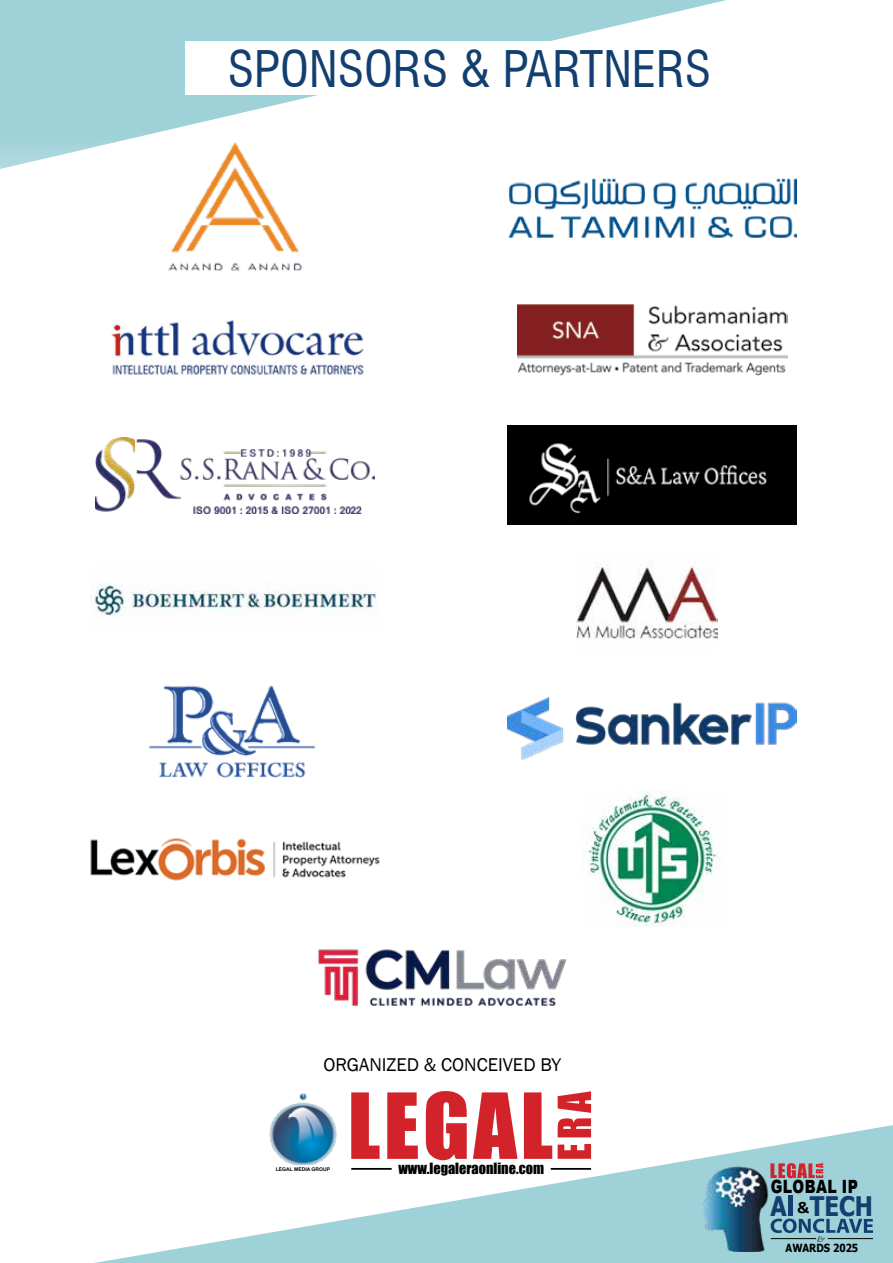
<style>
.page{position:relative;width:893px;height:1263px;background:#fff}
.page>*{position:absolute;margin:0;border:0;box-sizing:border-box;transform-origin:0 0}
.t1{font:condensed 49.2px "Swiss 721 BT";color:#123f70}
.t2{font:700 26.85px "Tahoma";color:#123f70;scale:.88 1}
.t3{font:18.9px "Franklin Gothic";color:#000}
.t4{font:900 18.3px "Arial";letter-spacing:.035em;color:#000;scale:.77 1}
.t5{font:14.25px "Impact";color:#000}
.t6{font:700 11.25px "Tahoma";color:#000;scale:.88 1}
.t7{font:italic 9.15px "Champagne";color:#000;scale:1.04 1}
.t8{font:700 5.1px "Arial";color:#000}
.s1{font-family:"Calibri";font-size:16.95px;color:#000}
</style>
<div class="page">
<svg style="left:0;top:0;width:726px;height:169px;fill:#9ed1d8"></svg>
<svg style="left:95px;top:1123px;width:798px;height:140px;fill:#9ed1d8"></svg>
<div style="left:185px;top:41px;width:569px;height:53px;background:#fff"></div>
<img style="left:701px;top:1165px;width:70px;height:86px">
<hr style="left:771px;top:1238px;width:45px;height:1px;background:#000">
<hr style="left:828px;top:1238px;width:45px;height:1px;background:#000">
<div style="left:788px;top:1196px;width:5px;height:20px;background:#123f70"></div>
<svg style="left:771px;top:1218px;width:102px;height:15px"></svg>
<svg style="left:770px;top:1163px;width:53px;height:15px"></svg>
<img style="left:125px;top:136px;width:221px;height:135px">
<img style="left:90px;top:838px;width:290px;height:43px">
<img style="left:318px;top:949px;width:249px;height:57px">
<img style="left:517px;top:304px;width:270px;height:72px">
<img style="left:111px;top:320px;width:253px;height:55px">
<div style="left:508px;top:425px;width:289px;height:100px;background:#000"></div>
<img style="left:529px;top:443px;width:238px;height:71px">
<img style="left:577px;top:561px;width:140px;height:78px">
<img style="left:582px;top:790px;width:136px;height:136px">
<img style="left:90px;top:582px;width:288px;height:35px">
<img style="left:507px;top:697px;width:290px;height:62px">
<img style="left:508px;top:178px;width:289px;height:60px">
<img style="left:149px;top:685px;width:167px;height:93px">
<img style="left:96px;top:438px;width:279px;height:75px">
<svg style="left:558px;top:1091px;width:33px;height:68px"></svg>
<svg style="left:351px;top:1091px;width:201px;height:69px"></svg>
<hr style="left:551px;top:1168px;width:40px;height:2px;background:#000">
<hr style="left:351px;top:1168px;width:41px;height:2px;background:#000">
<img style="left:269px;top:1093px;width:67px;height:72px">
<h1 class="t1" style="left:228px;top:39px;width:485px">SPONSORS &amp; PARTNERS</h1>
<h3 class="t3" style="left:323px;top:1053px;width:239px">ORGANIZED &amp; CONCEIVED BY</h3>
<p class="t8" style="left:276px;top:1166px;width:56px">LEGAL MEDIA GROUP</p>
<p class="t5" style="left:398px;top:1158px;width:147px">www.legaleraonline.com</p>
<p class="t4" style="left:771px;top:1173px;width:115px">GLOBAL IP</p>
<h2 class="t2" style="left:770px;top:1188px;width:118px">A <span class="s1">&amp;</span> TECH</h2>
<p class="t7" style="left:817px;top:1234px;width:8px">&amp;</p>
<p class="t6" style="left:786px;top:1240px;width:84px">AWARDS 2025</p>
</div>
